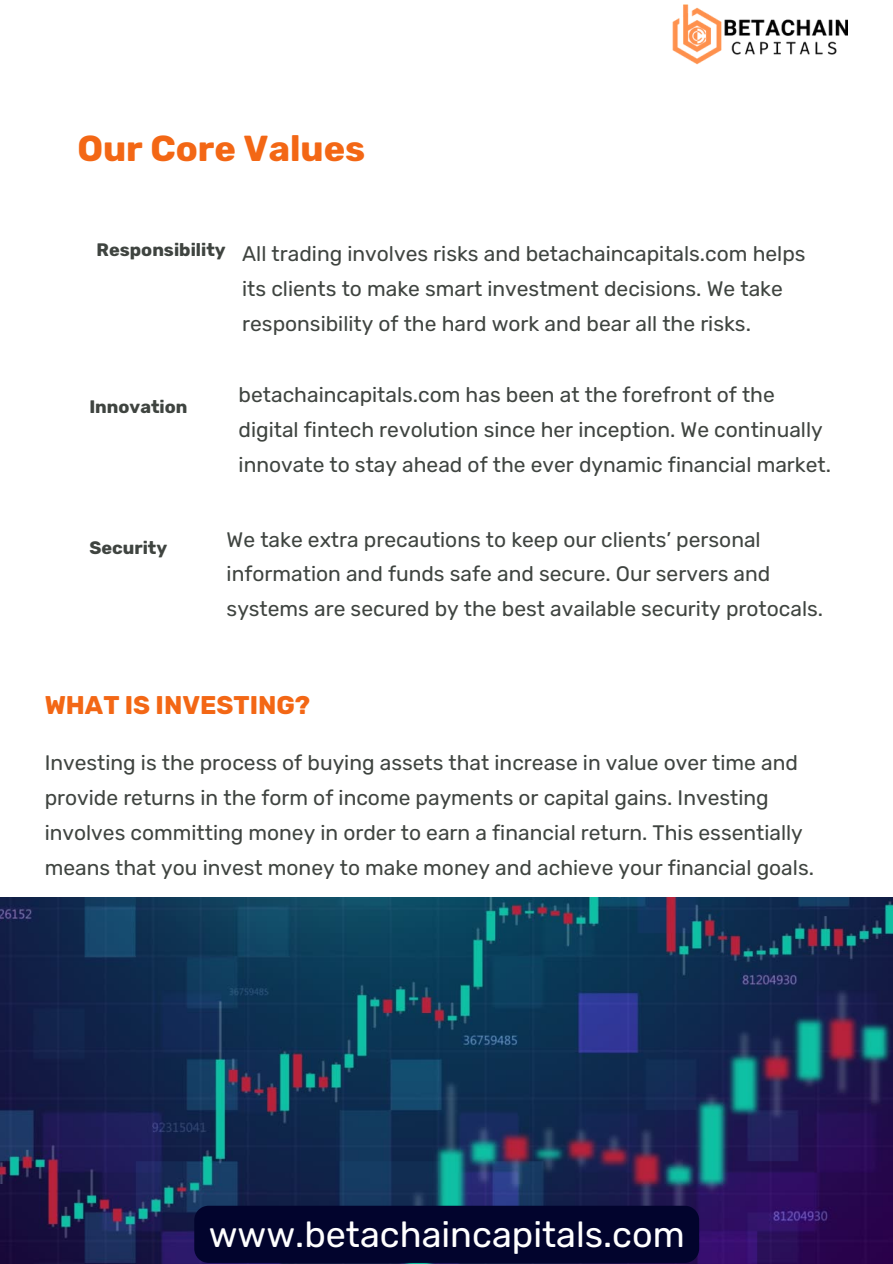
<style>
.page{position:relative;width:893px;height:1264px;background:#fff}
.page>*{position:absolute;margin:0;border:0;box-sizing:border-box;transform-origin:0 0}
.t1{font:36px "Rubik";color:#fff}
.t2{font:700 36px "Rubik";color:#f36715}
.t3{font:700 25.5px "Rubik";color:#f36715}
.t4{font:21px/34.8px "Rubik";color:#3f4440}
.t5{font:700 18px "Rubik";color:#3f4440}
</style>
<div class="page">
<img style="left:0;top:897px;width:892px;height:366px">
<div style="left:194px;top:1205px;width:505px;height:57px;background:#02042d"></div>
<img style="left:672px;top:4px;width:175px;height:61px">
<p class="t2" style="left:77px;top:127px;width:289px">Our Core Values</p>
<p class="t5" style="left:97px;top:239px;width:131px">Responsibility</p>
<h1 class="t4" style="left:242px;top:237px;width:565px">All trading involves risks and betachaincapitals.com helps its clients to make smart investment decisions. We take responsibility of the hard work and bear all the risks.</h1>
<h4 class="t5" style="left:89px;top:396px;width:100px">Innovation</h4>
<h4 class="t4" style="left:238px;top:377px;width:594px">betachaincapitals.com has been at the forefront of the digital fintech revolution since her inception. We continually innovate to stay ahead of the ever dynamic financial market.</h4>
<p class="t5" style="left:89px;top:537px;width:79px">Security</p>
<h4 class="t4" style="left:226px;top:522px;width:598px">We take extra precautions to keep our clients’ personal information and funds safe and secure. Our servers and systems are secured by the best available security protocals.</h4>
<p class="t3" style="left:45px;top:690px;width:267px">WHAT IS INVESTING?</p>
<h3 class="t4" style="left:45px;top:745px;width:770px">Investing is the process of buying assets that increase in value over time and provide returns in the form of income payments or capital gains. Investing involves committing money in order to earn a financial return. This essentially means that you invest money to make money and achieve your financial goals.</h3>
<h4 class="t1" style="left:209px;top:1212px;width:477px">www.betachaincapitals.com</h4>
</div>
